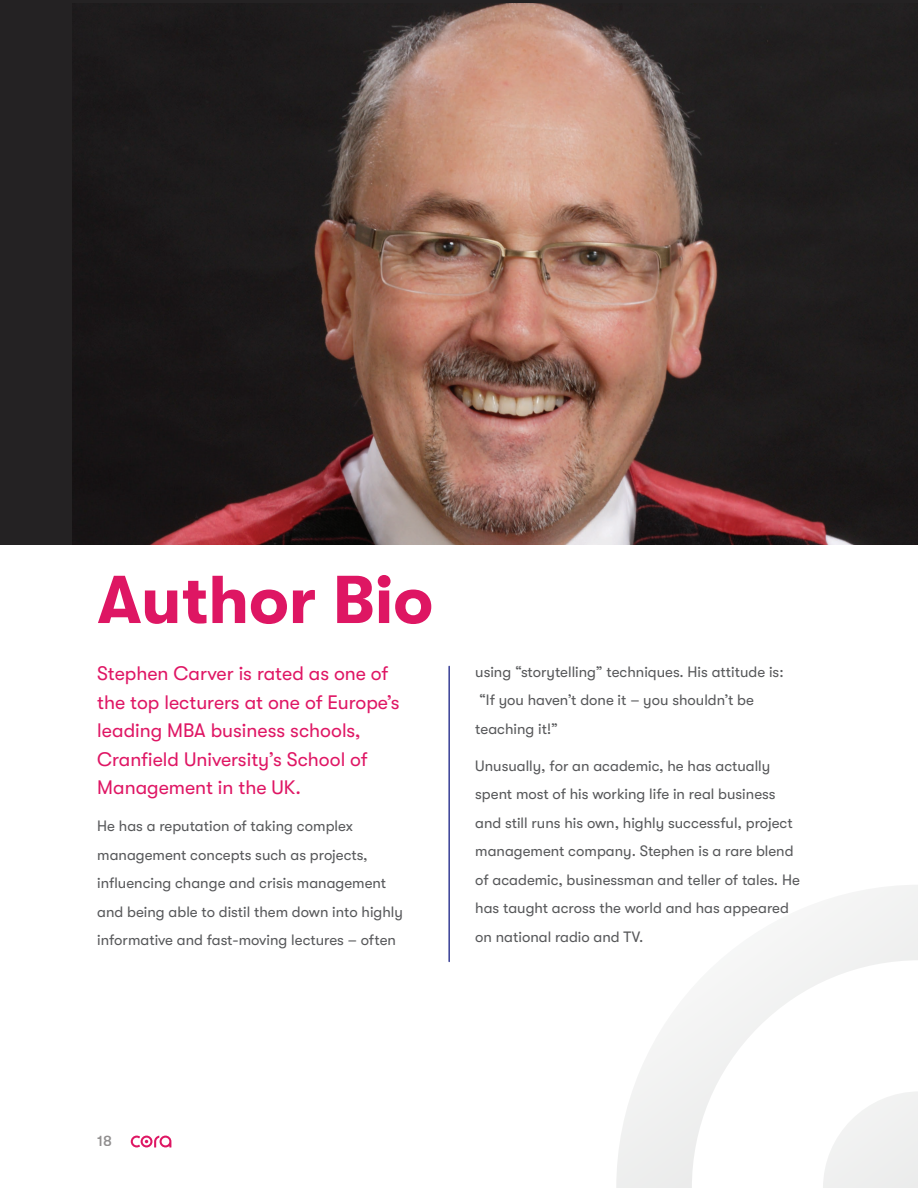
<style>
.page{position:relative;width:918px;height:1188px;background:#fff}
.page>*{position:absolute;margin:0;border:0;box-sizing:border-box;transform-origin:0 0}
.t1{font:700 67.5px "GT Walsheim Pro";color:#de1663}
.t2{font:19.5px/28.5px "GT Walsheim Pro";color:#df1664}
.t3{font:15px/28.5px "GT Walsheim Pro";color:#57585a}
.t4{font:500 15px "GT Walsheim Pro";color:#231f20}
</style>
<div class="page">
<svg style="left:131px;top:1136px;width:40px;height:12px"></svg>
<svg style="left:616px;top:885px;width:302px;height:303px"></svg>
<svg style="left:823px;top:1091px;width:95px;height:97px"></svg>
<div style="left:0;top:0;width:918px;height:544px;background:#242223"></div>
<img style="left:73px;top:3px;width:845px;height:541px">
<hr style="left:448px;top:666px;width:2px;height:295px;background:#373e95">
<h1 class="t1" style="left:97px;top:562px;width:337px">Author Bio</h1>
<h2 class="t2" style="left:97px;top:659px;width:304px">Stephen Carver is rated as one of the top lecturers at one of Europe’s leading MBA business schools,<br>Cranfield University’s School of<br>Management in the UK.</h2>
<p class="t3" style="left:97px;top:812px;width:307px">He has a reputation of taking complex management concepts such as projects, influencing change and crisis management and being able to distil them down into highly informative and fast-moving lectures – often</p>
<p class="t3" style="left:475px;top:658px;width:310px">using “storytelling” techniques. His attitude is: “If you haven’t done it – you shouldn’t be teaching it!”</p>
<p class="t3" style="left:475px;top:752px;width:326px">Unusually, for an academic, he has actually spent most of his working life in real business and still runs his own, highly successful, project management company. Stephen is a rare blend of academic, businessman and teller of tales. He has taught across the world and has appeared on national radio and TV.</p>
<p class="t4" style="left:97px;top:1132px;width:16px">18</p>
</div>
